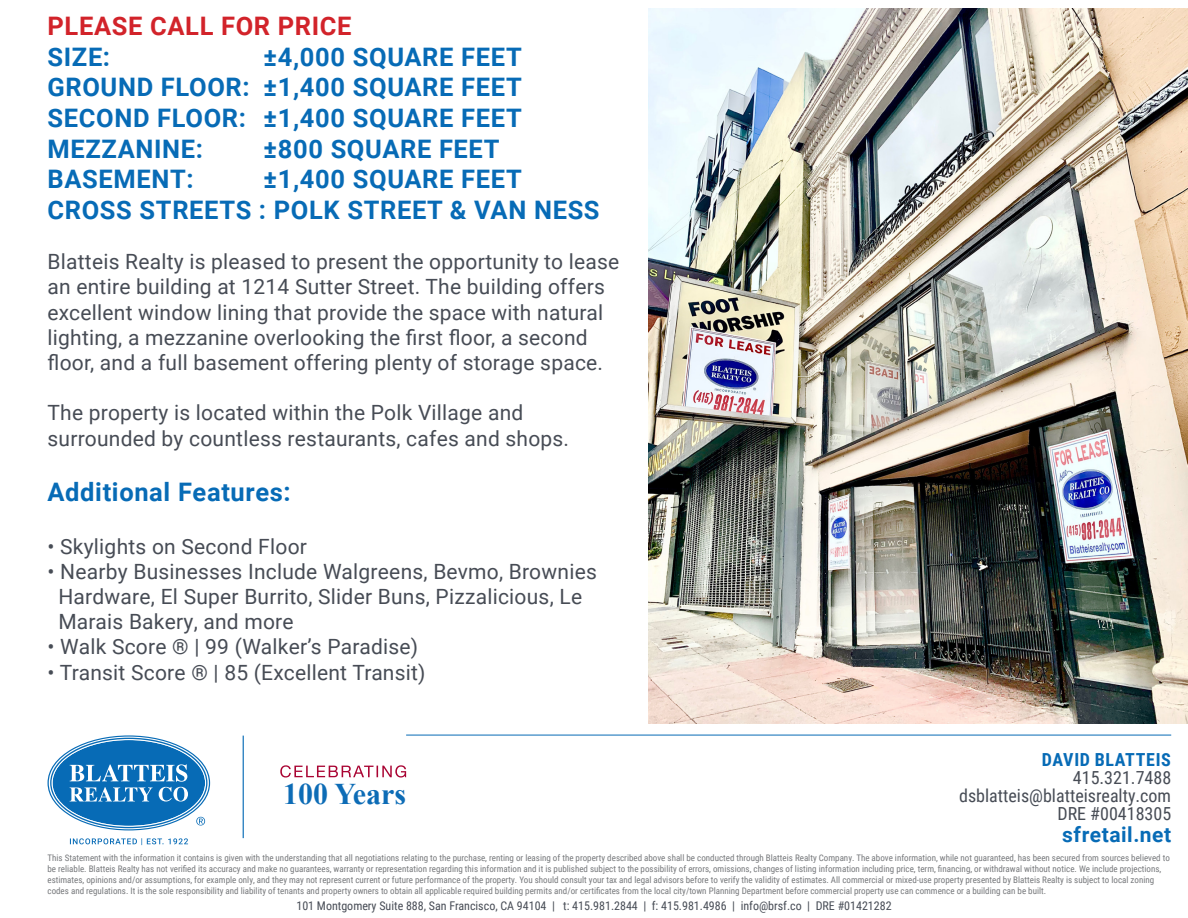
<style>
.page{position:relative;width:1188px;height:918px;background:#fff}
.page>*{position:absolute;margin:0;border:0;box-sizing:border-box;transform-origin:0 0}
.t1{font:700 30px "Times New Roman";color:#0d6cb6}
.t2{font:700 25.5px "Roboto";letter-spacing:.025em;color:#076bb6}
.t3{font:700 25.5px "Roboto";letter-spacing:.025em;color:#d2232a}
.t4{font:21px/25.2px "Roboto";letter-spacing:.01em;color:#474c55}
.t5{font:700 21px "Roboto";letter-spacing:.025em;color:#076bb6}
.t6{font:18px/18px "Roboto Condensed";color:#474c55;text-align:right}
.t7{font:700 18px "Roboto Condensed";letter-spacing:.035em;color:#076bb6}
.t8{font:12px "Roboto Condensed";color:#474c55}
.t9{font:9px/10.8px "Roboto Condensed";color:#76787b}
</style>
<div class="page">
<hr style="left:406px;top:735px;width:765px;height:1px;background:#076bb6">
<svg style="left:48px;top:735px;width:162px;height:95px"></svg>
<svg style="left:70px;top:838px;width:118px;height:7px"></svg>
<hr style="left:243px;top:736px;width:1px;height:102px;background:#076bb6">
<svg style="left:280px;top:765px;width:126px;height:13px"></svg>
<img style="left:648px;top:9px;width:540px;height:714px">
<p class="t3" style="left:48px;top:8px;width:306px">PLEASE CALL FOR PRICE</p>
<p class="t2" style="left:48px;top:39px;width:64px">SIZE:</p>
<p class="t2" style="left:264px;top:39px;width:260px">±4,000 SQUARE FEET</p>
<p class="t2" style="left:48px;top:69px;width:476px">GROUND FLOOR: ±1,400 SQUARE FEET</p>
<p class="t2" style="left:48px;top:100px;width:476px">SECOND FLOOR: ±1,400 SQUARE FEET</p>
<p class="t2" style="left:48px;top:131px;width:157px">MEZZANINE:</p>
<p class="t2" style="left:264px;top:131px;width:238px">±800 SQUARE FEET</p>
<p class="t2" style="left:48px;top:161px;width:148px">BASEMENT:</p>
<p class="t2" style="left:264px;top:161px;width:260px">±1,400 SQUARE FEET</p>
<p class="t2" style="left:48px;top:192px;width:554px">CROSS STREETS : POLK STREET &amp; VAN NESS</p>
<p class="t4" style="left:48px;top:248px;width:573px">Blatteis Realty is pleased to present the opportunity to lease an entire building at 1214 Sutter Street. The building offers</p>
<p class="t4" style="left:48px;top:299px;width:557px">excellent window lining that provide the space with natural lighting, a mezzanine overlooking the first floor, a second floor, and a full basement offering plenty of storage space.</p>
<p class="t4" style="left:48px;top:400px;width:477px">The property is located within the Polk Village and</p>
<p class="t4" style="left:48px;top:425px;width:523px">surrounded by countless restaurants, cafes and shops.</p>
<p class="t2" style="left:48px;top:474px;width:245px">Additional Features:</p>
<p class="t4" style="left:48px;top:533px;width:261px">• Skylights on Second Floor</p>
<p class="t4" style="left:48px;top:558px;width:551px">• Nearby Businesses Include Walgreens, Bevmo, Brownies</p>
<p class="t4" style="left:58px;top:583px;width:525px">Hardware, El Super Burrito, Slider Buns, Pizzalicious, Le</p>
<p class="t4" style="left:58px;top:608px;width:237px">Marais Bakery, and more</p>
<p class="t4" style="left:48px;top:634px;width:372px">• Walk Score ® | 99 (Walker’s Paradise)</p>
<p class="t4" style="left:48px;top:659px;width:380px">• Transit Score ® | 85 (Excellent Transit)</p>
<h1 class="t1" style="left:283px;top:773px;width:125px">100 Years</h1>
<h3 class="t7" style="left:1042px;top:747px;width:131px">DAVID BLATTEIS</h3>
<h3 class="t6" style="left:959px;top:768px;width:214px">415.321.7488 dsblatteis@blatteisrealty.com<br>DRE #00418305</h3>
<h3 class="t5" style="left:1062px;top:820px;width:110px">sfretail.net</h3>
<p class="t9" style="left:48px;top:852px;width:1124px">This Statement with the information it contains is given with the understanding that all negotiations relating to the purchase, renting or leasing of the property described above shall be conducted through Blatteis Realty Company. The above information, while not guaranteed, has been secured from sources believed to be reliable. Blatteis Realty has not verified its accuracy and make no guarantees, warranty or representation regarding this information and it is published subject to the possibility of errors, omissions, changes of listing information including price, term, financing, or withdrawal without notice. We include projections, estimates, opinions and/or assumptions, for example only, and they may not represent current or future performance of the property. You should consult your tax and legal advisors before to verify the validity of estimates. All commercial or mixed-use property presented by Blatteis Realty is subject to local zoning codes and regulations. It is the sole responsibility and liability of tenants and property owners to obtain all applicable required building permits and/or certificates from the local city/town Planning Department before commercial property use can commence or a building can be built.</p>
<h3 class="t8" style="left:296px;top:897px;width:597px">101 Montgomery Suite 888, San Francisco, CA 94104 | t: 415.981.2844 | f: 415.981.4986 | info@brsf.co | DRE #01421282</h3>
</div>
